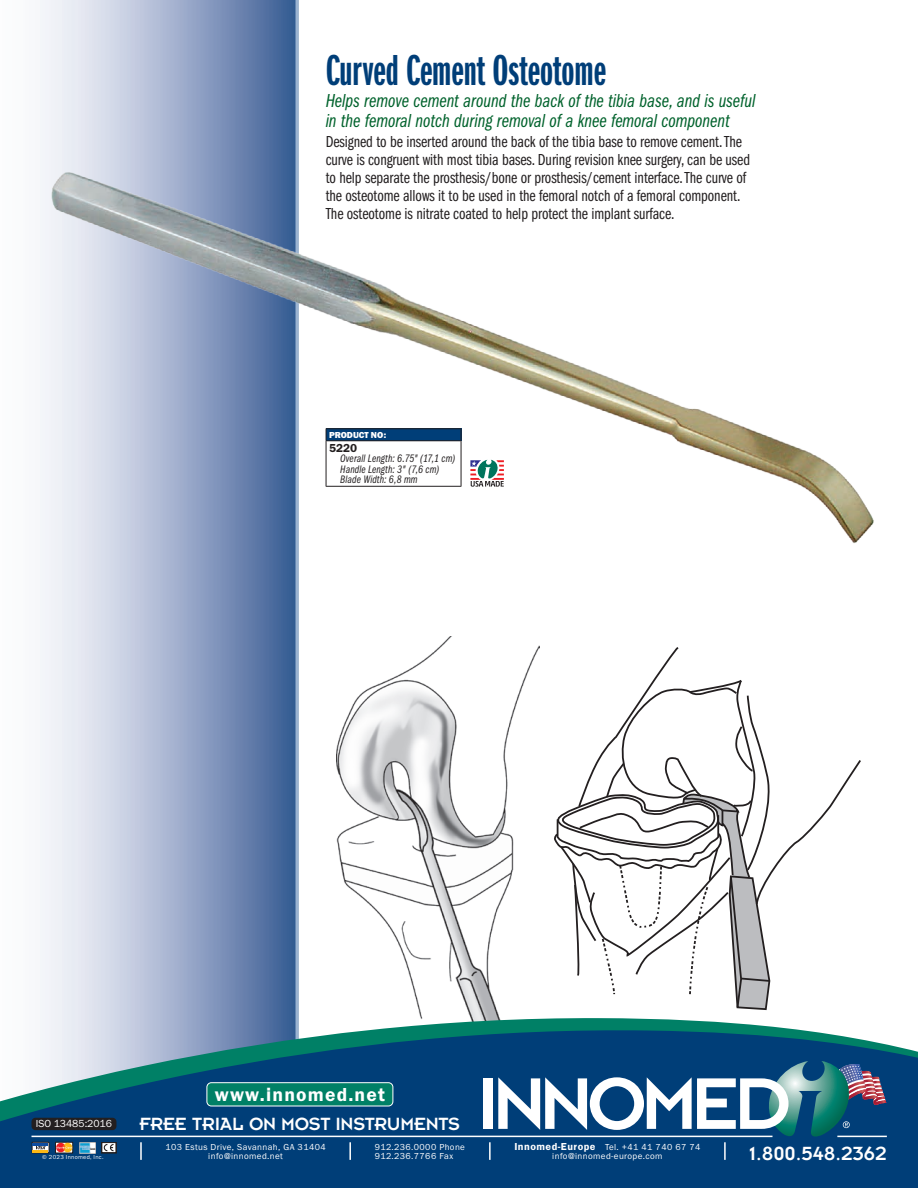
<style>
.page{position:relative;width:918px;height:1188px;background:#fff}
.page>*{position:absolute;margin:0;border:0;box-sizing:border-box;transform-origin:0 0}
.t1{font:45px "ITC Franklin Gothic Std Dm X Cp";color:#003e78}
.t2{font:21px "Insignia LT Pro";color:#fff}
.t3{font:19.5px/19.5px "ITC Franklin Gothic Std Bk Cp It";color:#00622c}
.t4{font:19.5px "Insignia LT Pro";letter-spacing:-.01em;color:#fff}
.t5{font:19.5px "Franklin Gothic URW Dem";letter-spacing:.06em;color:#fff}
.t6{font:16.5px/18px "ITC Franklin Gothic Std Bk Cp";letter-spacing:-.005em;color:#231f20}
.t7{font:12px "Franklin Gothic URW Dem";color:#231f20}
.t8{font:11.25px/10.5px "ITC Franklin Gothic Std Bk Cp It";letter-spacing:.01em;color:#231f20}
.t9{font:10.65px "Franklin Gothic URW Boo";letter-spacing:-.005em;color:#fff}
.t10{font:9px/9px "Franklin Gothic URW Boo";letter-spacing:.045em;color:#fff;text-align:center}
.t11{font:9px "Franklin Gothic URW Hea";letter-spacing:-.005em;color:#fff}
.t12{font:6px "Franklin Gothic URW Boo";letter-spacing:.045em;color:#fff}
.s1{font-family:"Franklin Gothic URW Dem";font-size:10.5px}
</style>
<div class="page">
<svg style="left:40px;top:0;width:256px;height:1018px;background:#a3b1ce"></svg>
<hr style="left:296px;top:0;width:2px;height:1044px;background:#cfd6e6">
<img style="left:337px;top:637px;width:203px;height:381px">
<img style="left:40px;top:153px;width:834px;height:397px">
<svg style="left:554px;top:647px;width:307px;height:364px"></svg>
<div style="left:326px;top:428px;width:135px;height:59px;background:#fff"></div>
<div style="left:326px;top:429px;width:135px;height:12px;background:#003e78"></div>
<hr style="left:326px;top:441px;width:1px;height:45px;background:#231f20">
<hr style="left:461px;top:441px;width:1px;height:45px;background:#231f20">
<hr style="left:326px;top:486px;width:135px;height:1px;background:#231f20">
<hr style="left:326px;top:428px;width:135px;height:1px;background:#231f20">
<hr style="left:326px;top:440px;width:135px;height:1px;background:#231f20">
<svg style="left:470px;top:460px;width:34px;height:27px"></svg>
<svg style="left:0;top:1018px;width:918px;height:170px;background:#28638b"></svg>
<svg style="left:32px;top:1142px;width:17px;height:11px"></svg>
<hr style="left:33px;top:1143px;width:15px;height:3px;background:#0d4da1">
<svg style="left:55px;top:1142px;width:18px;height:11px"></svg>
<img style="left:79px;top:1142px;width:17px;height:11px">
<div style="left:101px;top:1142px;width:15px;height:11px;border:1px solid #231f20"></div>
<svg style="left:104px;top:1144px;width:10px;height:7px"></svg>
<div style="left:102px;top:1142px;width:14px;height:11px;border:1px solid #231f20"></div>
<div style="left:483px;top:1078px;width:10px;height:51px;background:#fff"></div>
<svg style="left:498px;top:1061px;width:388px;height:99px"></svg>
<div style="left:32px;top:1118px;width:84px;height:12px;background:#231f20;border-radius:4px"></div>
<div style="left:207px;top:1083px;width:186px;height:23px;background:#008066;border-radius:4px"></div>
<div style="left:207px;top:1082px;width:186px;height:24px;border:1px solid #fff;border-radius:4px"></div>
<h1 class="t1" style="left:326px;top:46px;width:282px">Curved Cement Osteotome</h1>
<p class="t3" style="left:326px;top:91px;width:431px">Helps remove cement around the back of the tibia base, and is useful in the femoral notch during removal of a knee femoral component</p>
<p class="t6" style="left:326px;top:133px;width:426px">Designed to be inserted around the back of the tibia base to remove cement. The curve is congruent with most tibia bases. During revision knee surgery, can be used to help separate the prosthesis/bone or prosthesis/cement interface. The curve of the osteotome allows it to be used in the femoral notch of a femoral component.<br>The osteotome is nitrate coated to help protect the implant surface.</p>
<p class="t11" style="left:329px;top:429px;width:59px">PRODUCT NO:</p>
<p class="t7" style="left:329px;top:440px;width:29px">5220</p>
<p class="t8" style="left:340px;top:454px;width:116px">Overall Length: 6.75" (17,1 cm)<br>Handle Length: 3" (7,6 cm)<br>Blade Width: 6,8 mm</p>
<p class="t9" style="left:36px;top:1117px;width:78px">ISO 13485:2016</p>
<p class="t5" style="left:215px;top:1082px;width:172px">www.innomed.net</p>
<p class="t4" style="left:140px;top:1114px;width:322px">FREE TRIAL ON MOST INSTRUMENTS</p>
<p class="t10" style="left:166px;top:1142px;width:162px">103 Estus Drive, Savannah, GA 31404 info@innomed.net</p>
<p class="t10" style="left:375px;top:1142px;width:92px;text-align:left">912.236.0000 Phone<br>912.236.7766 Fax</p>
<p class="t10" style="left:514px;top:1142px;width:188px"><span class="s1">Innomed-Europe</span> Tel. +41 41 740 67 74</p>
<p class="t12" style="left:42px;top:1153px;width:63px">© 2023 Innomed, Inc.</p>
<p class="t10" style="left:552px;top:1151px;width:112px">info@innomed-europe.com</p>
<p class="t2" style="left:749px;top:1143px;width:139px">1.800.548.2362</p>
</div>
